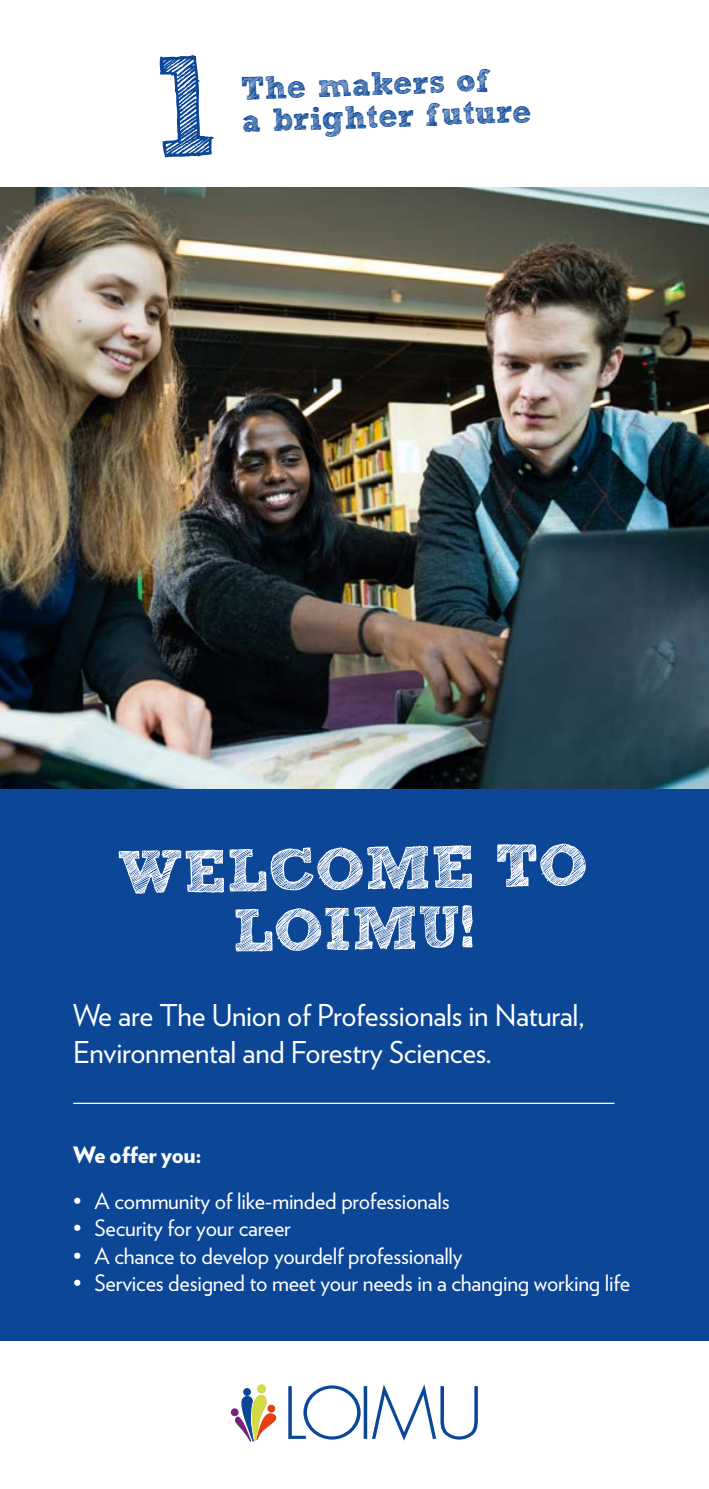
<style>
.page{position:relative;width:709px;height:1489px;background:#fff}
.page>*{position:absolute;margin:0;border:0;box-sizing:border-box;transform-origin:0 0}
.t1{font:700 60px/60px "Sketch Block";color:#fff;text-align:center}
.t2{font:700 32.5px/32.5px "Sketch Block";color:#0b4697}
.t3{font:30px/37.5px "Verlag";letter-spacing:-.01em;color:#fff}
.t4{font:22.5px "Verlag";letter-spacing:-.01em;color:#fff}
.t5{font:900 22.5px "Verlag";letter-spacing:-.01em;color:#fff}
</style>
<div class="page">
<img style="left:0;top:188px;width:709px;height:600px">
<div style="left:0;top:788px;width:709px;height:551px;background:#0b4697"></div>
<svg style="left:234px;top:1391px;width:43px;height:50px"></svg>
<div style="left:257px;top:1384px;width:9px;height:9px;background:#d3da44;border-radius:50%"></div>
<div style="left:244px;top:1388px;width:6px;height:7px;background:#0b4697;border-radius:50%"></div>
<div style="left:243px;top:1388px;width:8px;height:7px;border:1px solid #0b4697;border-radius:50%"></div>
<div style="left:231px;top:1408px;width:7px;height:7px;background:#77207b;border-radius:50%"></div>
<div style="left:231px;top:1408px;width:7px;height:7px;border:1px solid #77207b;border-radius:50%"></div>
<div style="left:268px;top:1404px;width:7px;height:7px;background:#e73d11;border-radius:50%"></div>
<div style="left:268px;top:1404px;width:7px;height:8px;border:1px solid #e73d11;border-radius:50%"></div>
<svg style="left:288px;top:1384px;width:190px;height:56px"></svg>
<hr style="left:73px;top:1102px;width:541px;height:1px;background:#fff">
<h2 class="t2" style="left:240px;top:72px;width:291px;rotate:-2deg">The makers of<br>a brighter future</h2>
<h1 class="t1" style="left:116px;top:842px;width:472px;rotate:-1deg">WELCOME TO<br>LOIMU!</h1>
<h3 class="t3" style="left:73px;top:994px;width:513px">We are The Union of Professionals in Natural,<br>Environmental and Forestry Sciences.</h3>
<p class="t5" style="left:73px;top:1135px;width:130px">We offer you:</p>
<p class="t4" style="left:73px;top:1183px;width:378px">• A community of like-minded professionals</p>
<p class="t4" style="left:73px;top:1211px;width:219px">• Security for your career</p>
<p class="t4" style="left:73px;top:1238px;width:391px">• A chance to develop yourdelf professionally</p>
<p class="t4" style="left:73px;top:1266px;width:558px">• Services designed to meet your needs in a changing working life</p>
</div>
